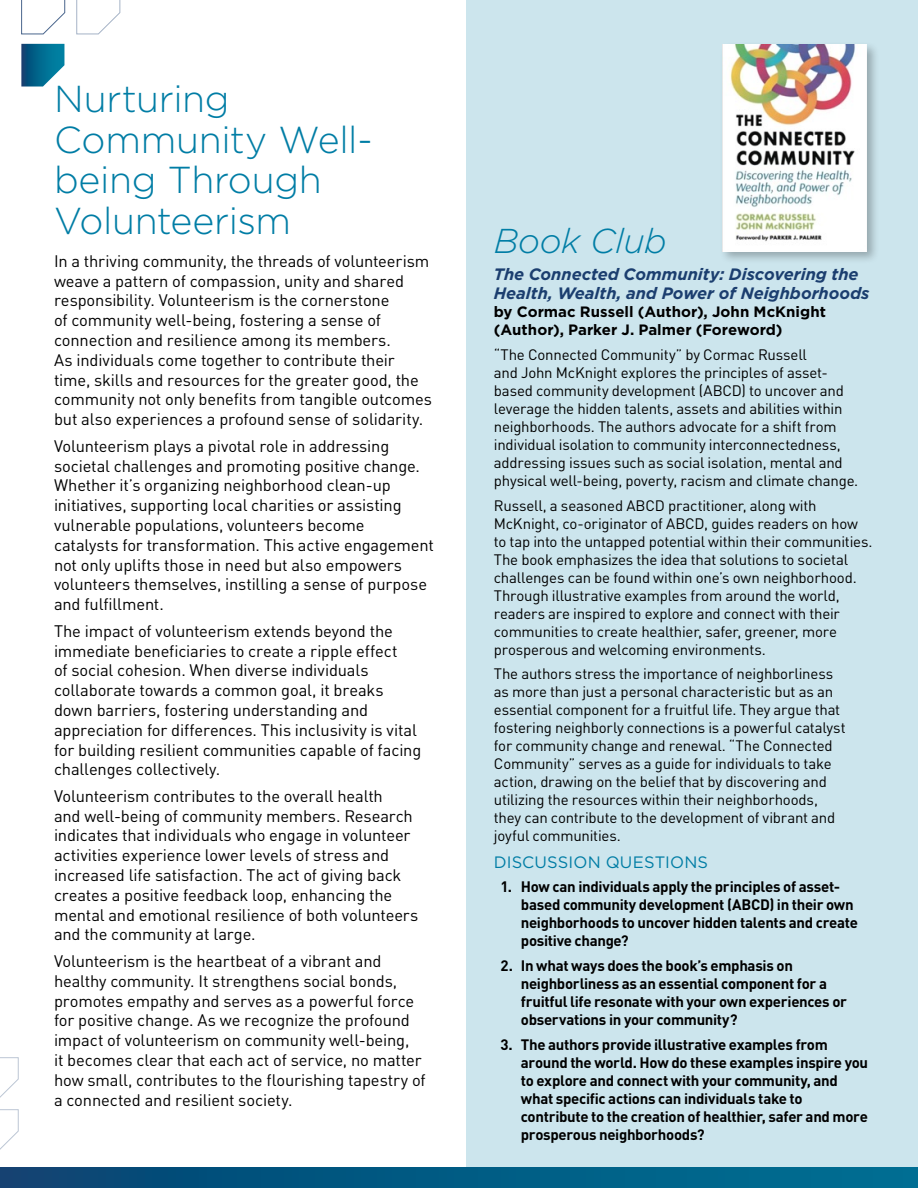
<style>
.page{position:relative;width:918px;height:1188px;background:#fff}
.page>*{position:absolute;margin:0;border:0;box-sizing:border-box;transform-origin:0 0}
.t1{font:300 37.5px/40.5px "Gotham";letter-spacing:-.01em;color:#007da5}
.t2{font:italic 300 34.5px "Gotham";letter-spacing:-.01em;color:#007da5}
.t3{font:16.5px/19.8px "DINOT";letter-spacing:-.01em;color:#000}
.t4{font:italic 700 16.5px/19.5px "Gotham";letter-spacing:-.005em;color:#1b3e6f}
.t5{font:16.5px "Gotham";letter-spacing:.01em;color:#007da5}
.t6{font:15px/18px "DINOT";letter-spacing:-.015em;color:#000}
.t7{font:700 15px/18px "DINOT";letter-spacing:-.02em;color:#000}
.t8{font:700 15px/18px "Gotham";color:#000}
</style>
<div class="page">
<svg style="left:0;top:1109px;width:19px;height:41px"></svg>
<svg style="left:0;top:1057px;width:19px;height:41px"></svg>
<svg style="left:21px;top:0;width:45px;height:35px"></svg>
<svg style="left:76px;top:0;width:45px;height:35px"></svg>
<svg style="left:21px;top:44px;width:43px;height:43px;background:#257a9c"></svg>
<div style="left:467px;top:0;width:451px;height:1174px;background:#cce5ed"></div>
<div style="left:0;top:1167px;width:918px;height:21px;background:linear-gradient(to right,#084473,#007194)"></div>
<div style="left:719px;top:41px;width:161px;height:224px;background:#000;opacity:.27"></div>
<img style="left:723px;top:44px;width:144px;height:208px">
<h1 class="t1" style="left:54px;top:77px;width:320px">Nurturing<br>Community Well&shy;being Through<br>Volunteerism</h1>
<p class="t3" style="left:54px;top:251px;width:380px">In a thriving community, the threads of volunteerism weave a pattern of compassion, unity and shared responsibility. Volunteerism is the cornerstone<br>of community well-being, fostering a sense of connection and resilience among its members.<br>As individuals come together to contribute their time, skills and resources for the greater good, the community not only benefits from tangible outcomes but also experiences a profound sense of solidarity.</p>
<p class="t3" style="left:54px;top:436px;width:381px">Volunteerism plays a pivotal role in addressing societal challenges and promoting positive change.<br>Whether it’s organizing neighborhood clean-up initiatives, supporting local charities or assisting vulnerable populations, volunteers become<br>catalysts for transformation. This active engagement not only uplifts those in need but also empowers volunteers themselves, instilling a sense of purpose and fulfillment.</p>
<p class="t3" style="left:54px;top:621px;width:369px">The impact of volunteerism extends beyond the immediate beneficiaries to create a ripple effect<br>of social cohesion. When diverse individuals collaborate towards a common goal, it breaks down barriers, fostering understanding and appreciation for differences. This inclusivity is vital for building resilient communities capable of facing challenges collectively.</p>
<p class="t3" style="left:54px;top:786px;width:366px">Volunteerism contributes to the overall health<br>and well-being of community members. Research indicates that individuals who engage in volunteer activities experience lower levels of stress and increased life satisfaction. The act of giving back creates a positive feedback loop, enhancing the mental and emotional resilience of both volunteers and the community at large.</p>
<p class="t3" style="left:54px;top:951px;width:373px">Volunteerism is the heartbeat of a vibrant and healthy community. It strengthens social bonds, promotes empathy and serves as a powerful force for positive change. As we recognize the profound impact of volunteerism on community well-being,<br>it becomes clear that each act of service, no matter how small, contributes to the flourishing tapestry of a connected and resilient society.</p>
<h2 class="t2" style="left:494px;top:219px;width:175px">Book Club</h2>
<p class="t4" style="left:494px;top:264px;width:377px">The Connected Community: Discovering the<br>Health, Wealth, and Power of Neighborhoods</p>
<p class="t8" style="left:494px;top:303px;width:334px">by Cormac Russell (Author), John McKnight (Author), Parker J. Palmer (Foreword)</p>
<p class="t6" style="left:494px;top:345px;width:366px">“The Connected Community” by Cormac Russell<br>and John McKnight explores the principles of asset&shy;based community development (ABCD) to uncover and leverage the hidden talents, assets and abilities within neighborhoods. The authors advocate for a shift from individual isolation to community interconnectedness, addressing issues such as social isolation, mental and physical well-being, poverty, racism and climate change.</p>
<p class="t6" style="left:494px;top:496px;width:380px">Russell, a seasoned ABCD practitioner, along with McKnight, co-originator of ABCD, guides readers on how to tap into the untapped potential within their communities.<br>The book emphasizes the idea that solutions to societal challenges can be found within one’s own neighborhood.<br>Through illustrative examples from around the world, readers are inspired to explore and connect with their communities to create healthier, safer, greener, more prosperous and welcoming environments.</p>
<p class="t6" style="left:494px;top:665px;width:353px">The authors stress the importance of neighborliness as more than just a personal characteristic but as an essential component for a fruitful life. They argue that fostering neighborly connections is a powerful catalyst for community change and renewal. “The Connected Community” serves as a guide for individuals to take action, drawing on the belief that by discovering and utilizing the resources within their neighborhoods, they can contribute to the development of vibrant and joyful communities.</p>
<p class="t5" style="left:494px;top:851px;width:216px">DISCUSSION QUESTIONS</p>
<p class="t7" style="left:521px;top:877px;width:339px;text-indent:-20px">1. How can individuals apply the principles of asset&shy;based community development (ABCD) in their own neighborhoods to uncover hidden talents and create positive change?</p>
<p class="t7" style="left:521px;top:956px;width:328px;text-indent:-20px">2. In what ways does the book’s emphasis on neighborliness as an essential component for a fruitful life resonate with your own experiences or observations in your community?</p>
<p class="t7" style="left:521px;top:1035px;width:349px;text-indent:-20px">3. The authors provide illustrative examples from around the world. How do these examples inspire you to explore and connect with your community, and what specific actions can individuals take to contribute to the creation of healthier, safer and more prosperous neighborhoods?</p>
</div>
